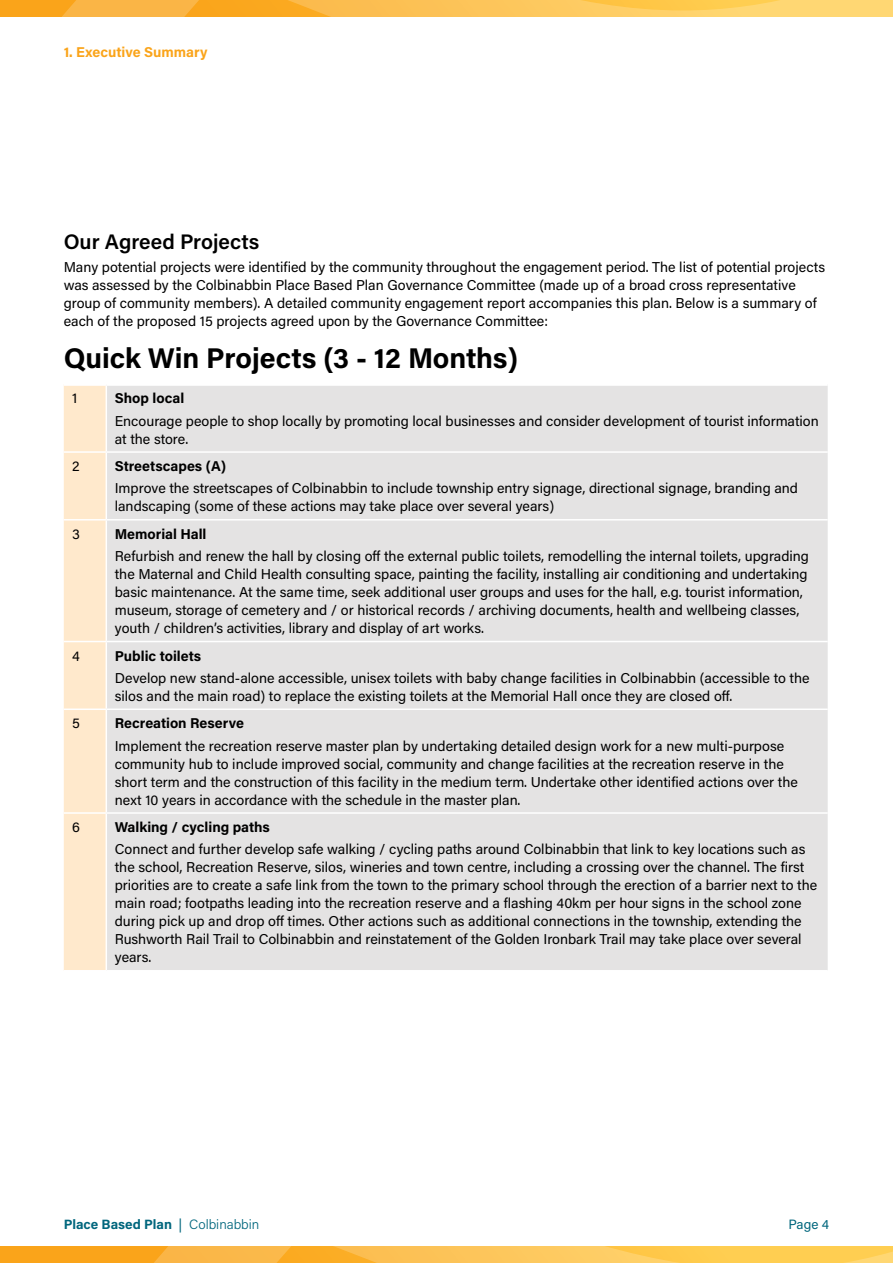
<style>
.page{position:relative;width:893px;height:1263px;background:#fff}
.page>*{position:absolute;margin:0;border:0;box-sizing:border-box;transform-origin:0 0}
.t1{font:700 28.5px "Acumin Pro";color:#000}
.t2{font:600 21px "Acumin Pro";color:#000}
.t3{font:14.25px/18px "Acumin Pro";color:#000}
.t4{font:700 14.25px "Acumin Pro";color:#000}
.t5{font:700 14.25px "Acumin Pro";color:#faa41a}
.t6{font:700 13.5px "Acumin Pro";letter-spacing:-.005em;color:#00667d}
.t7{font:13.5px "Acumin Pro";color:#00667d}
.s1{font-weight:400}
.s2{font-weight:300}
</style>
<div class="page">
<svg style="left:0;top:1247px;width:893px;height:16px;background:#fcbd45"></svg>
<svg style="left:0;top:0;width:893px;height:16px;background:#fcbf4d"></svg>
<div style="left:64px;top:386px;width:42px;height:584px;background:#ffe9cc"></div>
<div style="left:107px;top:386px;width:721px;height:584px;background:#e4e3e3"></div>
<hr style="left:64px;top:451px;width:42px;height:2px;background:#fff">
<hr style="left:106px;top:451px;width:722px;height:2px;background:#fff">
<hr style="left:64px;top:519px;width:42px;height:1px;background:#fff">
<hr style="left:106px;top:519px;width:722px;height:1px;background:#fff">
<hr style="left:64px;top:641px;width:42px;height:1px;background:#fff">
<hr style="left:106px;top:641px;width:722px;height:1px;background:#fff">
<hr style="left:64px;top:708px;width:42px;height:2px;background:#fff">
<hr style="left:106px;top:708px;width:722px;height:2px;background:#fff">
<hr style="left:64px;top:812px;width:42px;height:2px;background:#fff">
<hr style="left:106px;top:812px;width:722px;height:2px;background:#fff">
<p class="t5" style="left:64px;top:42px;width:145px">1. Executive Summary</p>
<h2 class="t2" style="left:64px;top:227px;width:197px">Our Agreed Projects</h2>
<p class="t3" style="left:64px;top:257px;width:763px">Many potential projects were identified by the community throughout the engagement period. The list of potential projects was assessed by the Colbinabbin Place Based Plan Governance Committee (made up of a broad cross representative group of community members). A detailed community engagement report accompanies this plan. Below is a summary of each of the proposed 15 projects agreed upon by the Governance Committee:</p>
<h1 class="t1" style="left:64px;top:338px;width:456px">Quick Win Projects (3 - 12 Months)</h1>
<p class="t3" style="left:72px;top:389px;width:7px">1</p>
<p class="t4" style="left:115px;top:388px;width:71px">Shop local</p>
<p class="t3" style="left:115px;top:411px;width:705px">Encourage people to shop locally by promoting local businesses and consider development of tourist information at the store.</p>
<p class="t3" style="left:72px;top:456px;width:9px">2</p>
<p class="t4" style="left:115px;top:456px;width:113px">Streetscapes (A)</p>
<p class="t3" style="left:115px;top:479px;width:685px">Improve the streetscapes of Colbinabbin to include township entry signage, directional signage, branding and landscaping (some of these actions may take place over several years)</p>
<p class="t3" style="left:72px;top:524px;width:9px">3</p>
<p class="t4" style="left:115px;top:524px;width:93px">Memorial Hall</p>
<p class="t3" style="left:115px;top:546px;width:696px">Refurbish and renew the hall by closing off the external public toilets, remodelling the internal toilets, upgrading the Maternal and Child Health consulting space, painting the facility, installing air conditioning and undertaking basic maintenance. At the same time, seek additional user groups and uses for the hall, e.g. tourist information, museum, storage of cemetery and / or historical records / archiving documents, health and wellbeing classes, youth / children’s activities, library and display of art works.</p>
<p class="t3" style="left:72px;top:646px;width:9px">4</p>
<p class="t4" style="left:115px;top:645px;width:88px">Public toilets</p>
<p class="t3" style="left:115px;top:668px;width:696px">Develop new stand-alone accessible, unisex toilets with baby change facilities in Colbinabbin (accessible to the silos and the main road) to replace the existing toilets at the Memorial Hall once they are closed off.</p>
<p class="t3" style="left:72px;top:714px;width:9px">5</p>
<p class="t4" style="left:115px;top:713px;width:131px">Recreation Reserve</p>
<p class="t3" style="left:115px;top:736px;width:685px">Implement the recreation reserve master plan by undertaking detailed design work for a new multi-purpose community hub to include improved social, community and change facilities at the recreation reserve in the short term and the construction of this facility in the medium term. Undertake other identified actions over the next 10 years in accordance with the schedule in the master plan.</p>
<p class="t3" style="left:72px;top:817px;width:9px">6</p>
<p class="t4" style="left:115px;top:817px;width:157px">Walking / cycling paths</p>
<p class="t3" style="left:115px;top:840px;width:704px">Connect and further develop safe walking / cycling paths around Colbinabbin that link to key locations such as the school, Recreation Reserve, silos, wineries and town centre, including a crossing over the channel. The first priorities are to create a safe link from the town to the primary school through the erection of a barrier next to the main road; footpaths leading into the recreation reserve and a flashing 40km per hour signs in the school zone during pick up and drop off times. Other actions such as additional connections in the township, extending the Rushworth Rail Trail to Colbinabbin and reinstatement of the Golden Ironbark Trail may take place over several years.</p>
<p class="t6" style="left:64px;top:1214px;width:197px">Place Based Plan <span class="s1">|</span> <span class="s2">Colbinabbin</span></p>
<p class="t7" style="left:788px;top:1215px;width:42px">Page 4</p>
</div>
